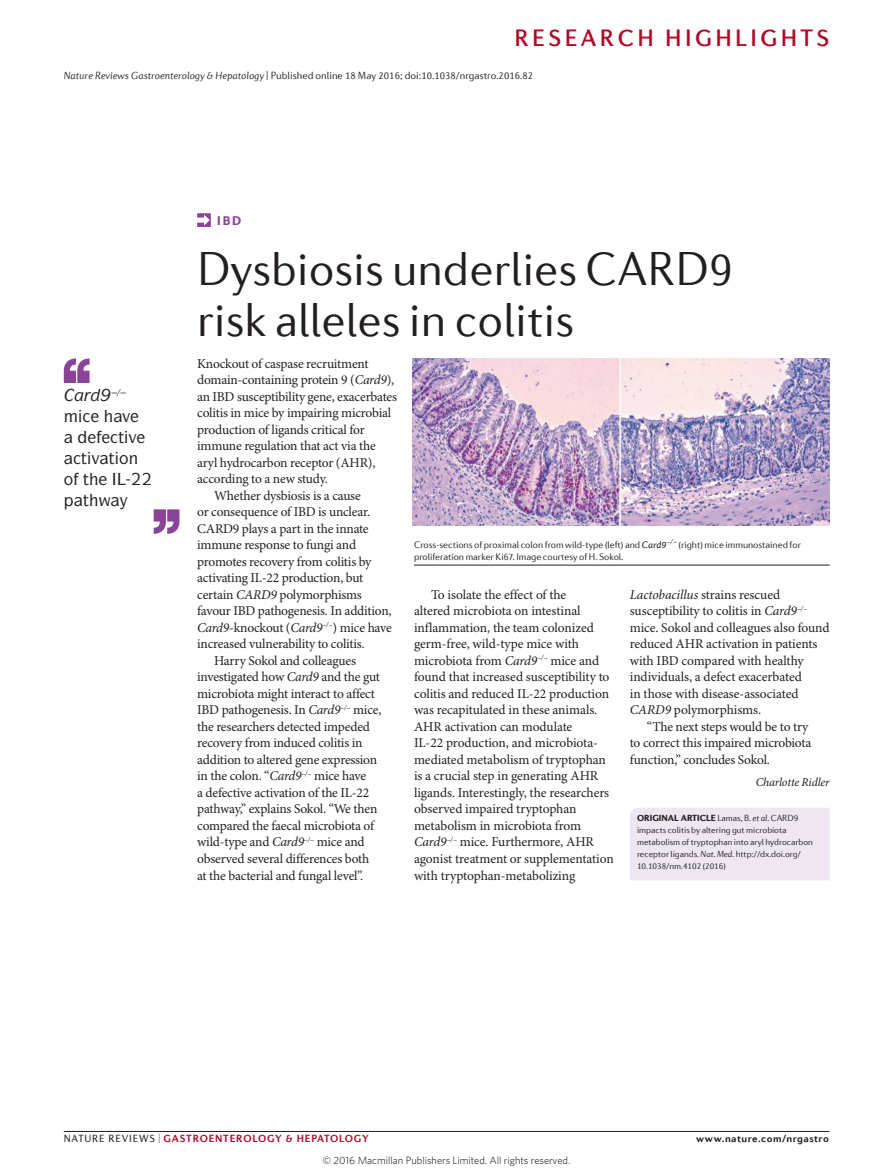
<style>
.page{position:relative;width:893px;height:1174px;background:#fff}
.page>*{position:absolute;margin:0;border:0;box-sizing:border-box;transform-origin:0 0}
.Title_large{font:48px/51px "Diverda Sans Com Light 2";color:#231f20}
.t1{font:500 24px "Diverda Sans Com";letter-spacing:.14em;color:#b00a27}
.Pull_quote{font:500 16.5px/21px "ITC Symbol Std";color:#231f20;text-align:right}
.Body_text{font:13.5px/16.5px "Minion Pro";letter-spacing:-.015em;color:#231f20}
.Body_first{font:13.5px/16.5px "Minion Pro";letter-spacing:-.015em;color:#231f20}
.Strapline{font:900 12.75px "Diverda Sans Com";color:#8a4399}
.Author{font:italic 12px "Minion Pro";letter-spacing:-.01em;color:#231f20}
.t2{font:10.5px "Diverda Sans Com Light 2";color:#231f20}
.t3{font:300 10.5px "Whitney";color:#000}
.t4{font:700 10.5px "Diverda Sans Com";letter-spacing:.075em;color:#b00a27}
.t5{font:700 10.5px "Diverda Sans Com";letter-spacing:.045em;color:#231f20}
.Credit_line_rule{font:9.75px "Diverda Sans Com Light 2";letter-spacing:-.005em;color:#231f20}
.Credit_line_rule-2{font:300 9.75px "Diverda Sans Com";letter-spacing:-.005em;color:#231f20}
.Info_box_text{font:9px/12px "Diverda Sans Com Light 2";letter-spacing:-.005em;color:#231f20}
.Credit_line_rule-3{font:italic 7.8px "Minion Pro";color:#231f20}
.s1{font-family:"Diverda Sans Com Light Italic 2"}
.s2{font-family:"Diverda Sans Com";font-weight:300}
.s3{font-style:italic}
.s4{font-family:"Diverda Sans Com";font-style:italic}
.s5{font-family:"Diverda Sans Com";font-weight:900}
.s6{font-family:"Diverda Sans Com";font-weight:300;font-style:italic}
.s7{font-weight:400;color:#231f20}
</style>
<div class="page">
<hr style="left:64px;top:1131px;width:765px;height:1px;background:#231f20">
<div style="left:630px;top:808px;width:200px;height:72px;background:#eee7f2"></div>
<hr style="left:414px;top:565px;width:416px;height:1px;background:#231f20">
<svg style="left:197px;top:213px;width:14px;height:14px"></svg>
<img style="left:412px;top:358px;width:417px;height:167px">
<svg style="left:154px;top:509px;width:25px;height:25px"></svg>
<svg style="left:64px;top:358px;width:26px;height:25px"></svg>
<h2 class="t1" style="left:514px;top:24px;width:316px">RESEARCH HIGHLIGHTS</h2>
<p class="t2" style="left:64px;top:69px;width:471px"><span class="s1">Nature Reviews Gastroenterology &amp; Hepatology</span> | Published online 18 May 2016; doi:10.1038/nrgastro.2016.82</p>
<p class="Pull_quote" style="left:81px;top:447px;width:59px">▼❖ ▼□■</p>
<p class="Pull_quote" style="left:64px;top:468px;width:27px">□ ▼ ▼</p>
<p class="Strapline" style="left:217px;top:213px;width:26px">IBD</p>
<p class="Title_large" style="left:197px;top:243px;width:538px">Dysbiosis underlies CARD9 <span class="s2">risk alleles in colitis</span></p>
<p class="Body_first" style="left:197px;top:356px;width:201px">Knockout of caspase recruitment domain-containing protein 9 (<span class="s3">Card9</span>), an IBD susceptibility gene, exacerbates colitis in mice by impairing microbial production of ligands critical for immune regulation that act via the aryl hydrocarbon receptor (AHR), according to a new study.</p>
<p class="Body_text" style="left:197px;top:488px;width:196px;text-indent:17px">Whether dysbiosis is a cause<br>or consequence of IBD is unclear.<br>CARD9 plays a part in the innate immune response to fungi and promotes recovery from colitis by activating IL-22 production, but certain <span class="s3">CARD9</span> polymorphisms favour IBD pathogenesis. In addition, <span class="s3">Card9</span>-knockout (<span class="s3">Card9</span><sup>–/–</sup>) mice have increased vulnerability to colitis.</p>
<p class="Body_text" style="left:197px;top:653px;width:186px;text-indent:17px">Harry Sokol and colleagues investigated how <span class="s3">Card9</span> and the gut microbiota might interact to affect IBD pathogenesis. In <span class="s3">Card9</span><sup>–/–</sup> mice, the researchers detected impeded recovery from induced colitis in addition to altered gene expression in the colon. “<span class="s3">Card9</span><sup>–/–</sup> mice have<br>a defective activation of the IL-22 pathway,” explains Sokol. “We then compared the faecal microbiota of wild-type and <span class="s3">Card9</span><sup>–/–</sup> mice and observed several differences both at the bacterial and fungal level”.</p>
<p class="Credit_line_rule-3" style="left:667px;top:536px;width:12px">–/–</p>
<p class="Credit_line_rule" style="left:414px;top:539px;width:254px">Cross-sections of proximal colon from wild-type (left) and <span class="s4">Card9</span></p>
<p class="Credit_line_rule" style="left:679px;top:539px;width:124px">(right) mice immunostained for</p>
<p class="Credit_line_rule-2" style="left:414px;top:551px;width:211px">proliferation marker Ki67. Image courtesy of H. Sokol.</p>
<p class="Body_text" style="left:414px;top:587px;width:201px;text-indent:17px">To isolate the effect of the<br>altered microbiota on intestinal inflammation, the team colonized germ-free, wild-type mice with microbiota from <span class="s3">Card9</span><sup>–/–</sup> mice and found that increased susceptibility to colitis and reduced IL-22 production was recapitulated in these animals.<br>AHR activation can modulate<br>IL-22 production, and microbiota&shy;mediated metabolism of tryptophan is a crucial step in generating AHR ligands. Interestingly, the researchers observed impaired tryptophan metabolism in microbiota from <span class="s3">Card9</span><sup>–/–</sup> mice. Furthermore, AHR agonist treatment or supplementation with tryptophan-metabolizing</p>
<p class="Body_text" style="left:630px;top:587px;width:201px"><span class="s3">Lactobacillus</span> strains rescued susceptibility to colitis in <span class="s3">Card9</span><sup>–/– </sup>mice. Sokol and colleagues also found reduced AHR activation in patients with IBD compared with healthy individuals, a defect exacerbated<br>in those with disease-associated <span class="s3">CARD9</span> polymorphisms.</p>
<p class="Body_text" style="left:630px;top:719px;width:183px;text-indent:17px">“The next steps would be to try to correct this impaired microbiota function,” concludes Sokol.</p>
<p class="Author" style="left:756px;top:775px;width:75px">Charlotte Ridler</p>
<p class="Info_box_text" style="left:637px;top:812px;width:177px"><span class="s5">ORIGINAL ARTICLE</span> Lamas, B. <span class="s6">et al</span>. CARD9 impacts colitis by altering gut microbiota metabolism of tryptophan into aryl hydrocarbon receptor ligands. <span class="s6">Nat. Med.</span> http://dx.doi.org/ 10.1038/nm.4102 (2016)</p>
<p class="t4" style="left:64px;top:1132px;width:306px"><span class="s7">NATURE REVIEWS |</span> GASTROENTEROLOGY &amp; HEPATOLOGY</p>
<p class="t5" style="left:696px;top:1132px;width:134px">www.nature.com/nrgastro</p>
<p class="t3" style="left:323px;top:1153px;width:249px">© 2016 Macmillan Publishers Limited. All rights reserved.</p>
</div>
